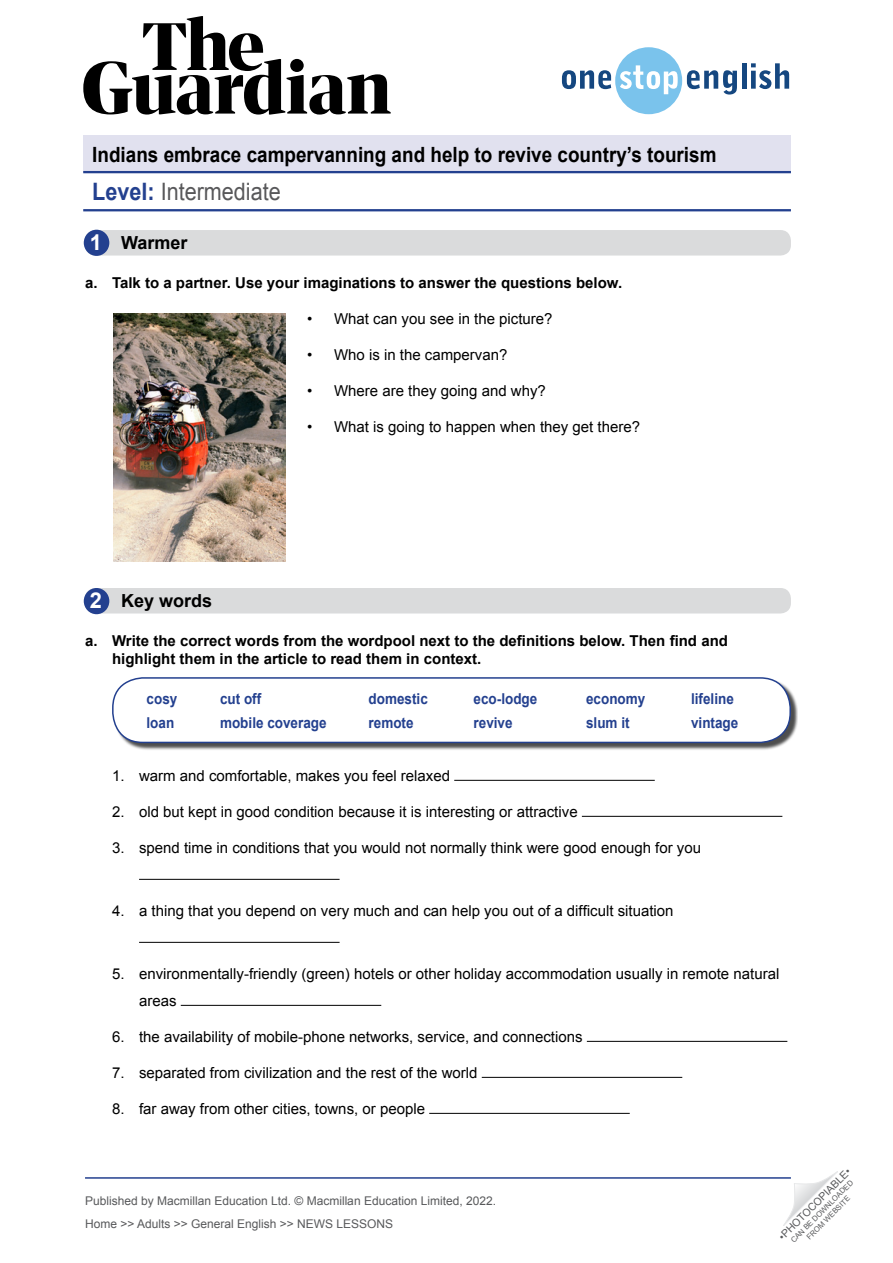
<style>
.page{position:relative;width:893px;height:1263px;background:#fff}
.page>*{position:absolute;margin:0;border:0;box-sizing:border-box;transform-origin:0 0}
.t1{font:24px "Arial";color:#58585a;scale:.9 1}
.WS__Exercise_title{font:700 21.9px "Arial";color:#fff}
.t2{font:700 21px "Arial";color:#000;scale:.9 1}
.WS__Exercise_title-2{font:700 18px "Arial";color:#000}
.WS__Body_text_number{font:15px/27px "Arial";color:#000}
.t3{font:700 15px/18px "Arial";color:#000}
.TN__Body_text{font:700 15px "Arial";color:#23408f;scale:.9 1}
.t4{font:12px/23px "Arial";color:#58595b}
.t5{font:10.5px "Arial";color:#58595b}
.t6{font:7.5px/9px "Arial";color:#58595b;text-align:center}
.s1{font-weight:700;color:#23408f}
</style>
<div class="page">
<svg style="left:783px;top:1171px;width:55px;height:55px"></svg>
<svg style="left:83px;top:16px;width:308px;height:99px"></svg>
<svg style="left:562px;top:47px;width:175px;height:67px"></svg>
<hr style="left:742px;top:63px;width:4px;height:26px;background:#154780">
<svg style="left:751px;top:63px;width:38px;height:26px"></svg>
<hr style="left:85px;top:1177px;width:706px;height:2px;background:#23408f">
<div style="left:83px;top:136px;width:708px;height:37px;background:#e1e1ef"></div>
<hr style="left:83px;top:171px;width:708px;height:2px;background:#23408f">
<hr style="left:83px;top:209px;width:708px;height:2px;background:#23408f">
<div style="left:85px;top:230px;width:706px;height:26px;background:#dadbdc;border-radius:10px"></div>
<div style="left:84px;top:230px;width:25px;height:26px;background:#23408f;border-radius:50%"></div>
<div style="left:85px;top:588px;width:706px;height:25px;background:#dadbdc;border-radius:10px"></div>
<div style="left:84px;top:588px;width:25px;height:26px;background:#23408f;border-radius:50%"></div>
<div style="left:114px;top:679px;width:684px;height:71px;background:#000;opacity:.7"></div>
<div style="left:113px;top:678px;width:677px;height:64px;background:#fff;border-radius:30px"></div>
<div style="left:112px;top:677px;width:679px;height:66px;border:2px solid #23408f;border-radius:30px"></div>
<hr style="left:454px;top:780px;width:201px;height:1px;background:#000">
<hr style="left:582px;top:816px;width:200px;height:1px;background:#000">
<hr style="left:139px;top:879px;width:201px;height:1px;background:#000">
<hr style="left:139px;top:942px;width:201px;height:1px;background:#000">
<hr style="left:181px;top:1005px;width:200px;height:1px;background:#000">
<hr style="left:587px;top:1041px;width:200px;height:1px;background:#000">
<hr style="left:482px;top:1077px;width:200px;height:1px;background:#000">
<hr style="left:429px;top:1113px;width:201px;height:1px;background:#000">
<img style="left:113px;top:313px;width:172px;height:248px">
<h3 class="t2" style="left:92px;top:141px;width:695px">Indians embrace campervanning and help to revive country’s tourism</h3>
<h1 class="t1" style="left:92px;top:176px;width:211px"><span class="s1">Level:</span> Intermediate</h1>
<p class="WS__Exercise_title" style="left:90px;top:228px;width:14px">1</p>
<p class="WS__Exercise_title-2" style="left:121px;top:231px;width:68px">Warmer</p>
<p class="t3" style="left:85px;top:274px;width:539px">a. Talk to a partner. Use your imaginations to answer the questions below.</p>
<p class="WS__Body_text_number" style="left:307px;top:305px;width:247px">• What can you see in the picture?</p>
<p class="WS__Body_text_number" style="left:307px;top:341px;width:202px">• Who is in the campervan?</p>
<p class="WS__Body_text_number" style="left:307px;top:377px;width:240px">• Where are they going and why?</p>
<p class="WS__Body_text_number" style="left:307px;top:413px;width:335px">• What is going to happen when they get there?</p>
<p class="WS__Exercise_title" style="left:90px;top:586px;width:14px">2</p>
<p class="WS__Exercise_title-2" style="left:121px;top:588px;width:93px">Key words</p>
<p class="t3" style="left:112px;top:632px;width:617px;text-indent:-27px">a. Write the correct words from the wordpool next to the definitions below. Then find and highlight them in the article to read them in context.</p>
<p class="TN__Body_text" style="left:147px;top:688px;width:36px">cosy</p>
<p class="TN__Body_text" style="left:220px;top:688px;width:47px">cut off</p>
<p class="TN__Body_text" style="left:369px;top:688px;width:67px">domestic</p>
<p class="TN__Body_text" style="left:474px;top:688px;width:72px">eco-lodge</p>
<p class="TN__Body_text" style="left:586px;top:688px;width:67px">economy</p>
<p class="TN__Body_text" style="left:691px;top:688px;width:49px">lifeline</p>
<p class="TN__Body_text" style="left:147px;top:712px;width:32px">loan</p>
<p class="TN__Body_text" style="left:220px;top:712px;width:120px">mobile coverage</p>
<p class="TN__Body_text" style="left:369px;top:712px;width:52px">remote</p>
<p class="TN__Body_text" style="left:474px;top:712px;width:45px">revive</p>
<p class="TN__Body_text" style="left:586px;top:712px;width:50px">slum it</p>
<p class="TN__Body_text" style="left:691px;top:712px;width:54px">vintage</p>
<p class="WS__Body_text_number" style="left:112px;top:762px;width:339px">1. warm and comfortable, makes you feel relaxed</p>
<p class="WS__Body_text_number" style="left:112px;top:798px;width:467px">2. old but kept in good condition because it is interesting or attractive</p>
<p class="WS__Body_text_number" style="left:112px;top:834px;width:590px">3. spend time in conditions that you would not normally think were good enough for you</p>
<p class="WS__Body_text_number" style="left:112px;top:897px;width:563px">4. a thing that you depend on very much and can help you out of a difficult situation</p>
<p class="WS__Body_text_number" style="left:139px;top:960px;width:642px;text-indent:-27px">5. environmentally-friendly (green) hotels or other holiday accommodation usually in remote natural areas</p>
<p class="WS__Body_text_number" style="left:112px;top:1023px;width:472px">6. the availability of mobile-phone networks, service, and connections</p>
<p class="WS__Body_text_number" style="left:112px;top:1059px;width:367px">7. separated from civilization and the rest of the world</p>
<p class="WS__Body_text_number" style="left:112px;top:1095px;width:314px">8. far away from other cities, towns, or people</p>
<p class="t4" style="left:85px;top:1189px;width:413px">Published by Macmillan Education Ltd. © Macmillan Education Limited, 2022.<br>Home &gt;&gt; Adults &gt;&gt; General English &gt;&gt; NEWS LESSONS</p>
<p class="t5" style="left:776px;top:1233px;width:99px;rotate:-45deg">•PHOTOCOPIABLE•</p>
<p class="t6" style="left:789px;top:1238px;width:86px;rotate:-45deg">CAN BE DOWNLOADED<br>FROM WEBSITE</p>
</div>
